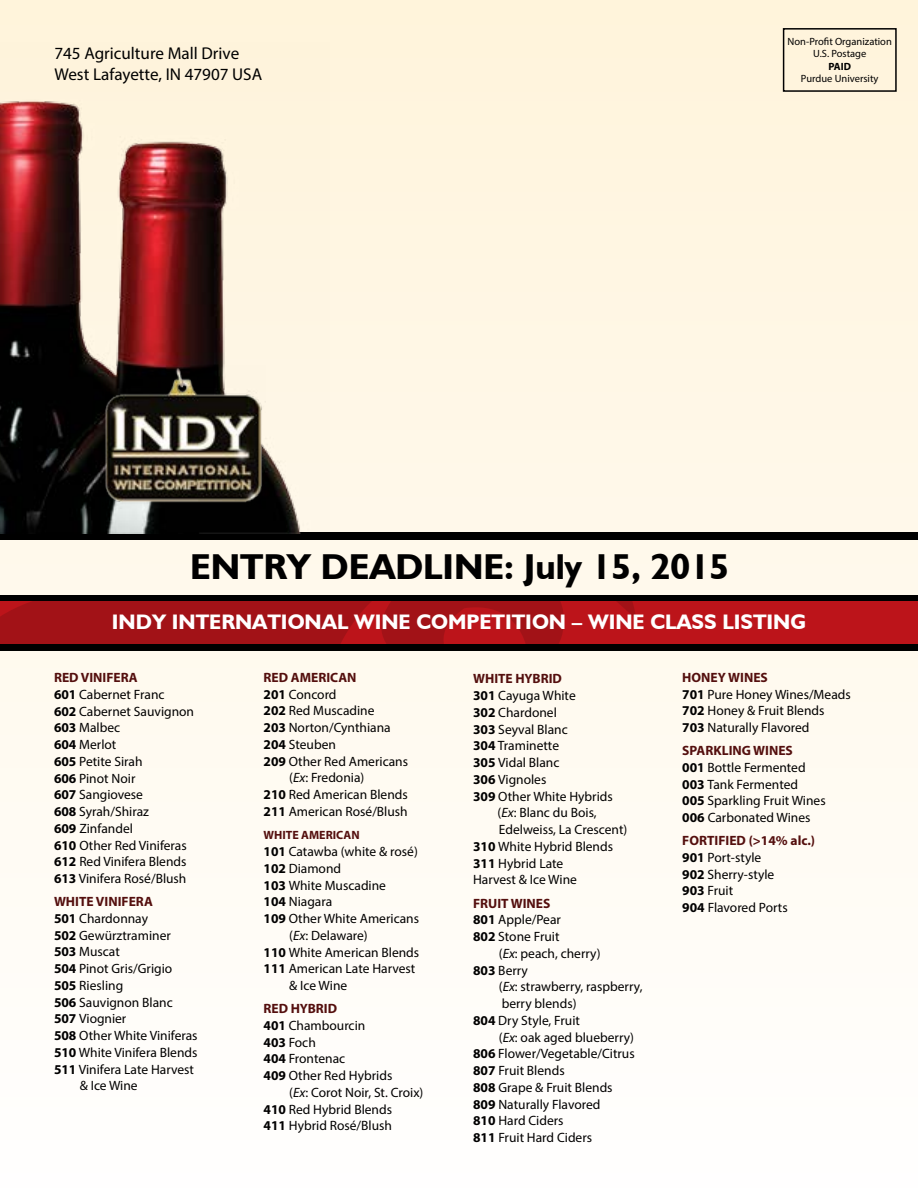
<style>
.page{position:relative;width:918px;height:1188px;background:#fff}
.page>*{position:absolute;margin:0;border:0;box-sizing:border-box;transform-origin:0 0}
.t1{font:700 36px "Humanist 521 BT";color:#000}
.t2{font:700 21px "Humanist 521 BT";color:#fff}
.t3{font:17.1px/20.5px "Myriad Pro";color:#000}
.t4{font:13.5px/16.8px "Myriad Pro";color:#000}
.t5{font:700 13.5px "Myriad Pro";color:#540f0e}
.t6{font:700 12px "Myriad Pro";color:#540f0e}
.t7{font:10.5px/12.6px "Myriad Pro";color:#000;text-align:center}
.t8{font:700 10.5px "Myriad Pro";color:#000}
.s1{font-weight:700;color:#540f0e}
.s2{font-weight:700}
.s3{font-style:italic}
</style>
<div class="page">
<div style="left:0;top:0;width:918px;height:1188px;background:linear-gradient(to bottom,#fff4db,#fffefe)"></div>
<div style="left:0;top:595px;width:918px;height:56px;background:#000"></div>
<div style="left:0;top:532px;width:918px;height:8px;background:#000"></div>
<div style="left:0;top:601px;width:918px;height:43px;background:#bc141a"></div>
<svg style="left:0;top:601px;width:636px;height:43px"></svg>
<img style="left:0;top:42px;width:329px;height:491px">
<div style="left:783px;top:28px;width:114px;height:64px;border:2px solid #000"></div>
<img style="left:102px;top:366px;width:164px;height:143px">
<p class="t3" style="left:54px;top:43px;width:209px">745 Agriculture Mall Drive<br>West Lafayette, IN 47907 USA</p>
<p class="t7" style="left:788px;top:35px;width:106px">Non-Profit Organization<br>U.S. Postage</p>
<p class="t8" style="left:828px;top:59px;width:24px">PAID</p>
<p class="t7" style="left:801px;top:72px;width:79px">Purdue University</p>
<h1 class="t1" style="left:190px;top:544px;width:541px">ENTRY DEADLINE: JULY 15, 2015</h1>
<h2 class="t2" style="left:112px;top:609px;width:24px">INDY</h2>
<h2 class="t2" style="left:172px;top:609px;width:22px">INTERNATIONAL</h2>
<h2 class="t2" style="left:354px;top:609px;width:33px">WINE</h2>
<h2 class="t2" style="left:416px;top:609px;width:29px">COMPETITION</h2>
<h2 class="t2" style="left:572px;top:609px;width:49px">– WINE</h2>
<h2 class="t2" style="left:650px;top:609px;width:29px">CLASS</h2>
<h2 class="t2" style="left:722px;top:609px;width:24px">LISTIN</h2>
<h2 class="t2" style="left:790px;top:609px;width:17px">G</h2>
<p class="t4" style="left:54px;top:669px;width:142px"><span class="s1">RED VINIFERA<br></span><span class="s2">601</span> Cabernet Franc<br><span class="s2">602</span> Cabernet Sauvignon<br><span class="s2">603</span> Malbec<br><span class="s2">604</span> Merlot<br><span class="s2">605</span> Petite Sirah<br><span class="s2">606</span> Pinot Noir<br><span class="s2">607</span> Sangiovese<br><span class="s2">608</span> Syrah/Shiraz<br><span class="s2">609</span> Zinfandel<br><span class="s2">610</span> Other Red Viniferas<br><span class="s2">612</span> Red Vinifera Blends<br><span class="s2">613</span> Vinifera Rosé/Blush</p>
<p class="t5" style="left:54px;top:893px;width:100px">WHITE VINIFERA</p>
<p class="t4" style="left:54px;top:910px;width:96px"><span class="s2">501</span> Chardonnay</p>
<p class="t4" style="left:54px;top:927px;width:118px"><span class="s2">502</span> Gewürztraminer</p>
<p class="t4" style="left:54px;top:943px;width:67px"><span class="s2">503</span> Muscat</p>
<p class="t4" style="left:54px;top:960px;width:120px"><span class="s2">504</span> Pinot Gris/Grigio</p>
<p class="t4" style="left:54px;top:977px;width:71px"><span class="s2">505</span> Riesling</p>
<p class="t4" style="left:54px;top:994px;width:120px"><span class="s2">506</span> Sauvignon Blanc</p>
<p class="t4" style="left:54px;top:1010px;width:74px"><span class="s2">507</span> Viognier</p>
<p class="t4" style="left:54px;top:1027px;width:145px"><span class="s2">508</span> Other White Viniferas</p>
<p class="t4" style="left:54px;top:1044px;width:145px"><span class="s2">510</span> White Vinifera Blends</p>
<p class="t4" style="left:54px;top:1061px;width:142px"><span class="s2">511</span> Vinifera Late Harvest</p>
<p class="t4" style="left:80px;top:1077px;width:59px">&amp; Ice Wine</p>
<p class="t5" style="left:264px;top:669px;width:95px">RED AMERICAN</p>
<p class="t4" style="left:264px;top:686px;width:75px"><span class="s2">201</span> Concord</p>
<p class="t4" style="left:264px;top:702px;width:113px"><span class="s2">202</span> Red Muscadine</p>
<p class="t4" style="left:264px;top:719px;width:129px"><span class="s2">203</span> Norton/Cynthiana</p>
<p class="t4" style="left:264px;top:736px;width:74px"><span class="s2">204</span> Steuben</p>
<p class="t4" style="left:264px;top:753px;width:146px"><span class="s2">209</span> Other Red Americans</p>
<p class="t4" style="left:289px;top:769px;width:77px">(<span class="s3">Ex</span>: Fredonia)</p>
<p class="t4" style="left:264px;top:786px;width:146px"><span class="s2">210</span> Red American Blends</p>
<p class="t4" style="left:264px;top:803px;width:146px"><span class="s2">211</span> American Rosé/Blush</p>
<p class="t6" style="left:264px;top:827px;width:98px">WHITE AMERICAN</p>
<p class="t4" style="left:264px;top:843px;width:156px"><span class="s2">101</span> Catawba (white &amp; rosé)</p>
<p class="t4" style="left:264px;top:860px;width:79px"><span class="s2">102</span> Diamond</p>
<p class="t4" style="left:264px;top:876px;width:124px"><span class="s2">103</span> White Muscadine</p>
<p class="t4" style="left:264px;top:893px;width:70px"><span class="s2">104</span> Niagara</p>
<p class="t4" style="left:264px;top:910px;width:157px"><span class="s2">109</span> Other White Americans</p>
<p class="t4" style="left:289px;top:927px;width:80px">(<span class="s3">Ex</span>: Delaware)</p>
<p class="t4" style="left:264px;top:943px;width:157px"><span class="s2">110</span> White American Blends</p>
<p class="t4" style="left:264px;top:960px;width:153px"><span class="s2">111</span> American Late Harvest</p>
<p class="t4" style="left:289px;top:977px;width:59px">&amp; Ice Wine</p>
<p class="t5" style="left:264px;top:1000px;width:75px">RED HYBRID</p>
<p class="t4" style="left:264px;top:1017px;width:103px"><span class="s2">401</span> Chambourcin</p>
<p class="t4" style="left:264px;top:1033px;width:54px"><span class="s2">403</span> Foch</p>
<p class="t4" style="left:264px;top:1050px;width:83px"><span class="s2">404</span> Frontenac</p>
<p class="t4" style="left:264px;top:1067px;width:130px"><span class="s2">409</span> Other Red Hybrids</p>
<p class="t4" style="left:289px;top:1084px;width:136px">(<span class="s3">Ex</span>: Corot Noir, St. Croix)</p>
<p class="t4" style="left:264px;top:1100px;width:130px"><span class="s2">410</span> Red Hybrid Blends</p>
<p class="t4" style="left:264px;top:1117px;width:130px"><span class="s2">411</span> Hybrid Rosé/Blush</p>
<p class="t5" style="left:473px;top:670px;width:90px">WHITE HYBRID</p>
<p class="t4" style="left:473px;top:687px;width:104px"><span class="s2">301</span> Cayuga White</p>
<p class="t4" style="left:473px;top:704px;width:85px"><span class="s2">302</span> Chardonel</p>
<p class="t4" style="left:473px;top:721px;width:96px"><span class="s2">303</span> Seyval Blanc</p>
<p class="t4" style="left:473px;top:737px;width:88px"><span class="s2">304</span> Traminette</p>
<p class="t4" style="left:473px;top:754px;width:88px"><span class="s2">305</span> Vidal Blanc</p>
<p class="t4" style="left:473px;top:771px;width:75px"><span class="s2">306</span> Vignoles</p>
<p class="t4" style="left:473px;top:788px;width:141px"><span class="s2">309</span> Other White Hybrids</p>
<p class="t4" style="left:498px;top:804px;width:101px">(<span class="s3">Ex</span>: Blanc du Bois,</p>
<p class="t4" style="left:499px;top:821px;width:130px">Edelweiss, La Crescent)</p>
<p class="t4" style="left:473px;top:838px;width:142px"><span class="s2">310</span> White Hybrid Blends</p>
<p class="t4" style="left:473px;top:855px;width:92px"><span class="s2">311</span> Hybrid Late</p>
<p class="t4" style="left:473px;top:871px;width:105px">Harvest &amp; Ice Wine</p>
<p class="t5" style="left:473px;top:894px;width:79px">FRUIT WINES</p>
<p class="t4" style="left:473px;top:911px;width:89px"><span class="s2">801</span> Apple/Pear</p>
<p class="t4" style="left:473px;top:928px;width:88px"><span class="s2">802</span> Stone Fruit</p>
<p class="t4" style="left:499px;top:945px;width:103px">(<span class="s3">Ex</span>: peach, cherry)</p>
<p class="t4" style="left:473px;top:961px;width:56px"><span class="s2">803</span> Berry</p>
<p class="t4" style="left:499px;top:978px;width:145px">(<span class="s3">Ex</span>: strawberry, raspberry,</p>
<p class="t4" style="left:502px;top:995px;width:76px">berry blends)</p>
<p class="t4" style="left:473px;top:1012px;width:108px"><span class="s2">804</span> Dry Style, Fruit</p>
<p class="t4" style="left:499px;top:1028px;width:137px">(<span class="s3">Ex</span>: oak aged blueberry)</p>
<p class="t4" style="left:473px;top:1045px;width:163px"><span class="s2">806</span> Flower/Vegetable/Citrus</p>
<p class="t4" style="left:473px;top:1062px;width:93px"><span class="s2">807</span> Fruit Blends</p>
<p class="t4" style="left:473px;top:1079px;width:141px"><span class="s2">808</span> Grape &amp; Fruit Blends</p>
<p class="t4" style="left:473px;top:1095px;width:129px"><span class="s2">809</span> Naturally Flavored</p>
<p class="t4" style="left:473px;top:1112px;width:92px"><span class="s2">810</span> Hard Ciders</p>
<p class="t4" style="left:473px;top:1129px;width:121px"><span class="s2">811</span> Fruit Hard Ciders</p>
<p class="t4" style="left:682px;top:669px;width:170px"><span class="s1">HONEY WINES<br></span><span class="s2">701</span> Pure Honey Wines/Meads<br><span class="s2">702</span> Honey &amp; Fruit Blends<br><span class="s2">703</span> Naturally Flavored</p>
<p class="t4" style="left:682px;top:742px;width:145px"><span class="s1">SPARKLING WINES<br></span><span class="s2">001</span> Bottle Fermented<br><span class="s2">003</span> Tank Fermented<br><span class="s2">005</span> Sparkling Fruit Wines<br><span class="s2">006</span> Carbonated Wines</p>
<p class="t4" style="left:682px;top:832px;width:134px"><span class="s1">FORTIFIED (&gt;14% alc.)<br></span><span class="s2">901</span> Port-style<br><span class="s2">902</span> Sherry-style<br><span class="s2">903</span> Fruit<br><span class="s2">904</span> Flavored Ports</p>
</div>
